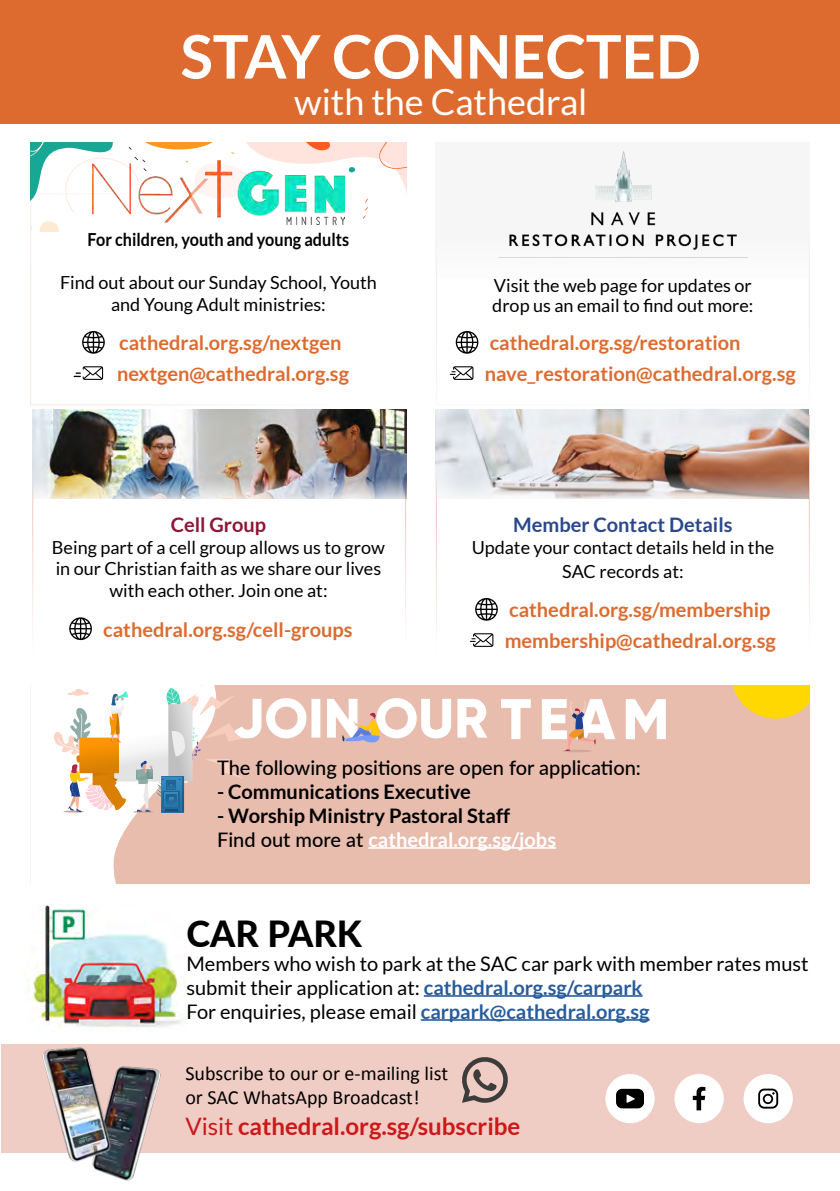
<style>
.page{position:relative;width:840px;height:1191px;background:#fff}
.page>*{position:absolute;margin:0;border:0;box-sizing:border-box;transform-origin:0 0}
.t1{font:700 60px "Lato";color:#fff}
.t2{font:36px "Lato";color:#fff}
.t3{font:800 36px "Lato";color:#000}
.t4{font:700 24px "Lato";color:#cd1719}
.t5{font:700 20px "Lato";color:#dd6b2f}
.t6{font:20px/24px "Lato";color:#000}
.t7{font:700 20px/24px "Lato";color:#000}
.t8{font:20px/24px "Calibri";color:#000}
.t9{font:500 20px "Lato";color:#000}
.t10{font:700 20px "Lato";color:#2b478c}
.t11{font:700 20px "Lato";color:#8d1637}
.t12{font:18px/21.6px "Lato";color:#000;text-align:center}
.t13{font:700 18px "Lato";color:#000;scale:.9 1}
.s1{font-weight:500}
.s2{color:#fff}
.s3{font-weight:700;color:#275b9b}
.s4{font-weight:400}
</style>
<div class="page">
<svg style="left:32px;top:498px;width:374px;height:143px"></svg>
<svg style="left:436px;top:414px;width:373px;height:232px"></svg>
<svg style="left:30px;top:231px;width:181px;height:175px"></svg>
<img style="left:32px;top:409px;width:374px;height:89px">
<img style="left:435px;top:409px;width:372px;height:89px">
<svg style="left:30px;top:142px;width:376px;height:89px"></svg>
<div style="left:0;top:0;width:838px;height:124px;background:#dd6b2f"></div>
<img style="left:92px;top:161px;width:252px;height:63px">
<div style="left:2px;top:1044px;width:837px;height:109px;background:#efccc4"></div>
<img style="left:498px;top:150px;width:248px;height:108px">
<svg style="left:455px;top:331px;width:23px;height:23px"></svg>
<svg style="left:73px;top:366px;width:30px;height:14px"></svg>
<svg style="left:474px;top:598px;width:23px;height:22px"></svg>
<svg style="left:68px;top:617px;width:24px;height:23px"></svg>
<svg style="left:81px;top:331px;width:24px;height:23px"></svg>
<svg style="left:449px;top:366px;width:24px;height:14px"></svg>
<svg style="left:469px;top:633px;width:24px;height:14px"></svg>
<img style="left:42px;top:1047px;width:119px;height:134px">
<svg style="left:462px;top:1057px;width:46px;height:46px"></svg>
<div style="left:30px;top:685px;width:779px;height:199px;background:#e8bdae"></div>
<svg style="left:30px;top:685px;width:107px;height:199px;fill:#fff"></svg>
<svg style="left:732px;top:685px;width:77px;height:33px"></svg>
<hr style="left:561px;top:749px;width:30px;height:3px;background:#cfa899;border-radius:50%">
<svg style="left:501px;top:699px;width:164px;height:52px"></svg>
<svg style="left:52px;top:685px;width:435px;height:128px"></svg>
<hr style="left:368px;top:847px;width:188px;height:1px;background:#fff">
<img style="left:27px;top:905px;width:158px;height:122px">
<hr style="left:423px;top:995px;width:219px;height:1px;background:#275b9b">
<hr style="left:420px;top:1019px;width:229px;height:1px;background:#275b9b">
<div style="left:674px;top:1074px;width:49px;height:49px;background:#fff;border-radius:50%"></div>
<svg style="left:692px;top:1086px;width:13px;height:24px"></svg>
<div style="left:743px;top:1074px;width:49px;height:49px;background:#fff;border-radius:50%"></div>
<svg style="left:758px;top:1088px;width:19px;height:20px"></svg>
<div style="left:605px;top:1074px;width:49px;height:49px;background:#fff;border-radius:50%"></div>
<svg style="left:616px;top:1088px;width:27px;height:20px"></svg>
<h1 class="t1" style="left:180px;top:22px;width:521px">STAY CONNECTED</h1>
<h2 class="t2" style="left:294px;top:81px;width:295px">with the Cathedral</h2>
<p class="t13" style="left:88px;top:229px;width:292px">For children, youth and young adults</p>
<p class="t12" style="left:60px;top:272px;width:318px">Find out about our Sunday School, Youth and Young Adult ministries:</p>
<p class="t5" style="left:119px;top:332px;width:224px">cathedral.org.sg/nextgen</p>
<p class="t5" style="left:117px;top:362px;width:233px">nextgen@cathedral.org.sg</p>
<p class="t11" style="left:170px;top:513px;width:97px">Cell Group</p>
<p class="t12" style="left:52px;top:536px;width:334px">Being part of a cell group allows us to grow in our Christian faith as we share our lives with each other. Join one at:</p>
<p class="t5" style="left:103px;top:618px;width:250px">cathedral.org.sg/cell-groups</p>
<p class="t12" style="left:492px;top:276px;width:262px;line-height:20px;text-align:left">Visit the web page for updates or drop us an email to find out more:</p>
<p class="t5" style="left:489px;top:332px;width:252px">cathedral.org.sg/restoration</p>
<p class="t5" style="left:484px;top:362px;width:312px">nave_restoration@cathedral.org.sg</p>
<p class="t10" style="left:513px;top:513px;width:221px">Member Contact Details</p>
<p class="t12" style="left:471px;top:535px;width:304px;line-height:24px">Update your contact details held in the<br>SAC records at:</p>
<p class="t5" style="left:509px;top:598px;width:263px">cathedral.org.sg/membership</p>
<p class="t5" style="left:504px;top:629px;width:272px">membership@cathedral.org.sg</p>
<p class="t9" style="left:217px;top:753px;width:425px">The following positions are open for application:</p>
<p class="t7" style="left:217px;top:779px;width:255px">- Communications Executive</p>
<p class="t7" style="left:217px;top:803px;width:340px">- Worship Ministry Pastoral Staff<br><span class="s1">Find out more at</span> <span class="s2">cathedral.org.sg/jobs</span></p>
<h2 class="t3" style="left:186px;top:907px;width:177px">CAR PARK</h2>
<p class="t6" style="left:186px;top:951px;width:623px">Members who wish to park at the SAC car park with member rates must submit their application at: <span class="s3">cathedral.org.sg/carpark<br></span>For enquiries, please email <span class="s3">carpark@cathedral.org.sg</span></p>
<p class="t8" style="left:185px;top:1060px;width:264px">Subscribe to our or e-mailing list or SAC WhatsApp Broadcast!</p>
<h3 class="t4" style="left:185px;top:1113px;width:336px"><span class="s4">Visit</span> cathedral.org.sg/subscribe</h3>
</div>
